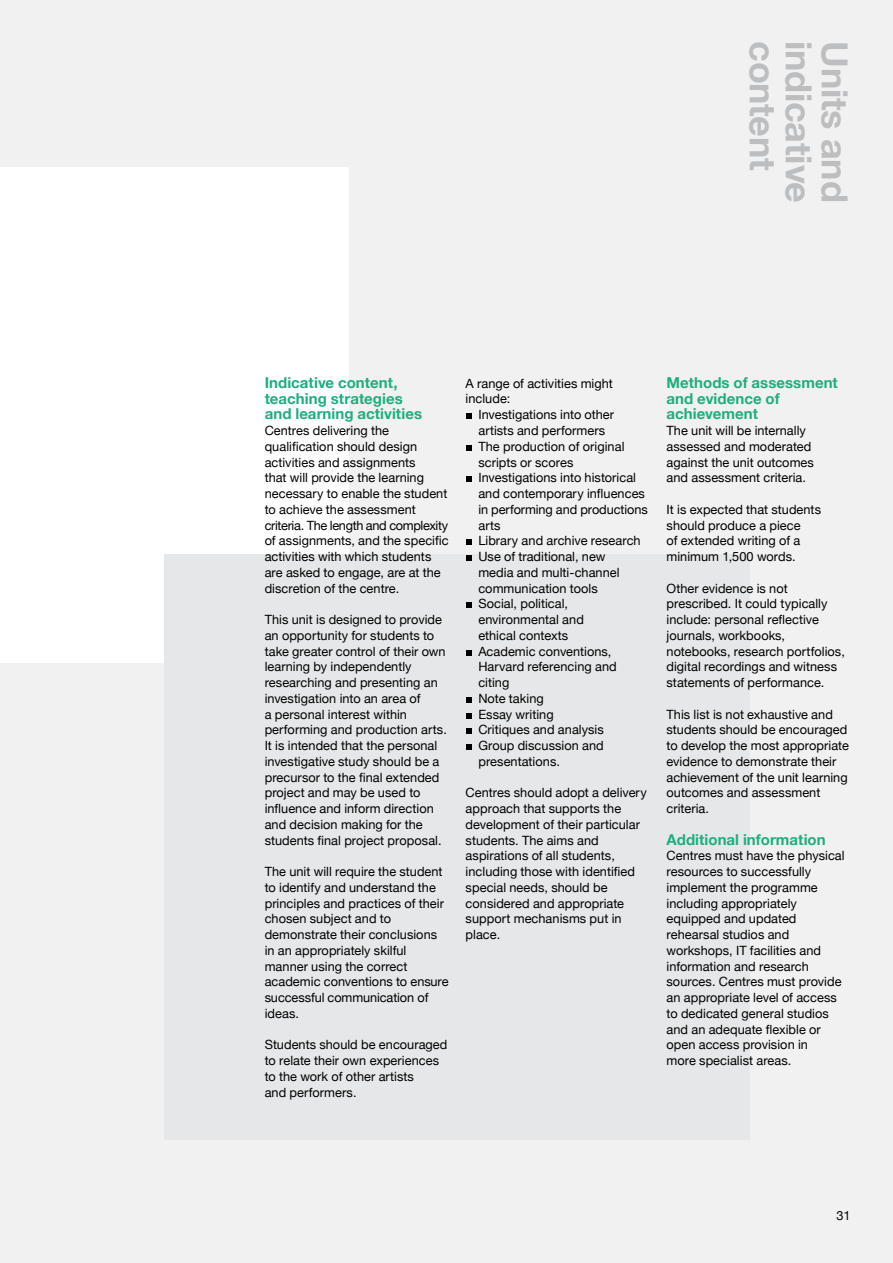
<style>
.page{position:relative;width:893px;height:1263px;background:#f1f1f2}
.page>*{position:absolute;margin:0;border:0;box-sizing:border-box;transform-origin:0 0}
.t1{font:700 36px "Helvetica Neue";letter-spacing:-.01em;color:#bcbec0}
.t2{font:700 15px/15.8px "Helvetica Neue";letter-spacing:.005em;color:#1fae7e}
.t3{font:12.75px/15.8px "Helvetica Neue";letter-spacing:.005em;color:#000}
</style>
<div class="page">
<div style="left:0;top:167px;width:349px;height:496px;background:#fff"></div>
<div style="left:164px;top:554px;width:586px;height:586px;background:#e6e7e8"></div>
<svg style="left:466px;top:413px;width:6px;height:6px"></svg>
<svg style="left:466px;top:445px;width:6px;height:6px"></svg>
<svg style="left:466px;top:476px;width:6px;height:6px"></svg>
<svg style="left:466px;top:539px;width:6px;height:6px"></svg>
<svg style="left:466px;top:555px;width:6px;height:6px"></svg>
<svg style="left:466px;top:602px;width:6px;height:6px"></svg>
<svg style="left:466px;top:650px;width:6px;height:5px"></svg>
<svg style="left:466px;top:697px;width:6px;height:6px"></svg>
<svg style="left:466px;top:713px;width:6px;height:5px"></svg>
<svg style="left:466px;top:728px;width:6px;height:6px"></svg>
<svg style="left:466px;top:744px;width:6px;height:6px"></svg>
<h1 class="t1" style="left:791px;top:41px;width:131px;rotate:90deg">content</h1>
<h1 class="t1" style="left:827px;top:41px;width:163px;rotate:90deg">indicative</h1>
<h1 class="t1" style="left:863px;top:41px;width:163px;rotate:90deg">Units and</h1>
<p class="t2" style="left:265px;top:375px;width:159px">Indicative content, teaching strategies and learning activities</p>
<p class="t3" style="left:265px;top:423px;width:185px">Centres delivering the qualification should design activities and assignments<br>that will provide the learning necessary to enable the student to achieve the assessment criteria. The length and complexity of assignments, and the specific activities with which students are asked to engage, are at the discretion of the centre.</p>
<p class="t3" style="left:265px;top:612px;width:184px">This unit is designed to provide an opportunity for students to take greater control of their own learning by independently researching and presenting an investigation into an area of<br>a personal interest within performing and production arts.<br>It is intended that the personal investigative study should be a precursor to the final extended project and may be used to influence and inform direction and decision making for the students final project proposal.</p>
<p class="t3" style="left:265px;top:864px;width:185px">The unit will require the student to identify and understand the principles and practices of their chosen subject and to demonstrate their conclusions in an appropriately skilful manner using the correct academic conventions to ensure successful communication of ideas.</p>
<p class="t3" style="left:265px;top:1037px;width:184px">Students should be encouraged to relate their own experiences to the work of other artists<br>and performers.</p>
<p class="t3" style="left:466px;top:376px;width:149px">A range of activities might include:</p>
<p class="t3" style="left:478px;top:408px;width:171px">Investigations into other artists and performers<br>The production of original scripts or scores<br>Investigations into historical and contemporary influences in performing and productions arts<br>Library and archive research<br>Use of traditional, new<br>media and multi-channel communication tools<br>Social, political, environmental and<br>ethical contexts<br>Academic conventions,<br>Harvard referencing and citing<br>Note taking<br>Essay writing<br>Critiques and analysis<br>Group discussion and presentations.</p>
<p class="t3" style="left:466px;top:786px;width:183px">Centres should adopt a delivery approach that supports the development of their particular students. The aims and aspirations of all students, including those with identified special needs, should be considered and appropriate support mechanisms put in place.</p>
<p class="t2" style="left:666px;top:375px;width:173px">Methods of assessment and evidence of achievement</p>
<p class="t3" style="left:666px;top:423px;width:149px">The unit will be internally assessed and moderated against the unit outcomes and assessment criteria.</p>
<p class="t3" style="left:666px;top:502px;width:156px">It is expected that students should produce a piece<br>of extended writing of a minimum 1,500 words.</p>
<p class="t3" style="left:666px;top:581px;width:180px">Other evidence is not prescribed. It could typically include: personal reflective journals, workbooks, notebooks, research portfolios, digital recordings and witness statements of performance.</p>
<p class="t3" style="left:666px;top:707px;width:184px">This list is not exhaustive and students should be encouraged to develop the most appropriate evidence to demonstrate their achievement of the unit learning outcomes and assessment criteria.</p>
<p class="t2" style="left:666px;top:832px;width:161px">Additional information</p>
<p class="t3" style="left:666px;top:849px;width:180px">Centres must have the physical resources to successfully implement the programme including appropriately equipped and updated rehearsal studios and workshops, IT facilities and information and research sources. Centres must provide an appropriate level of access to dedicated general studios and an adequate flexible or open access provision in<br>more specialist areas.</p>
<p class="t3" style="left:837px;top:1209px;width:15px">31</p>
</div>
